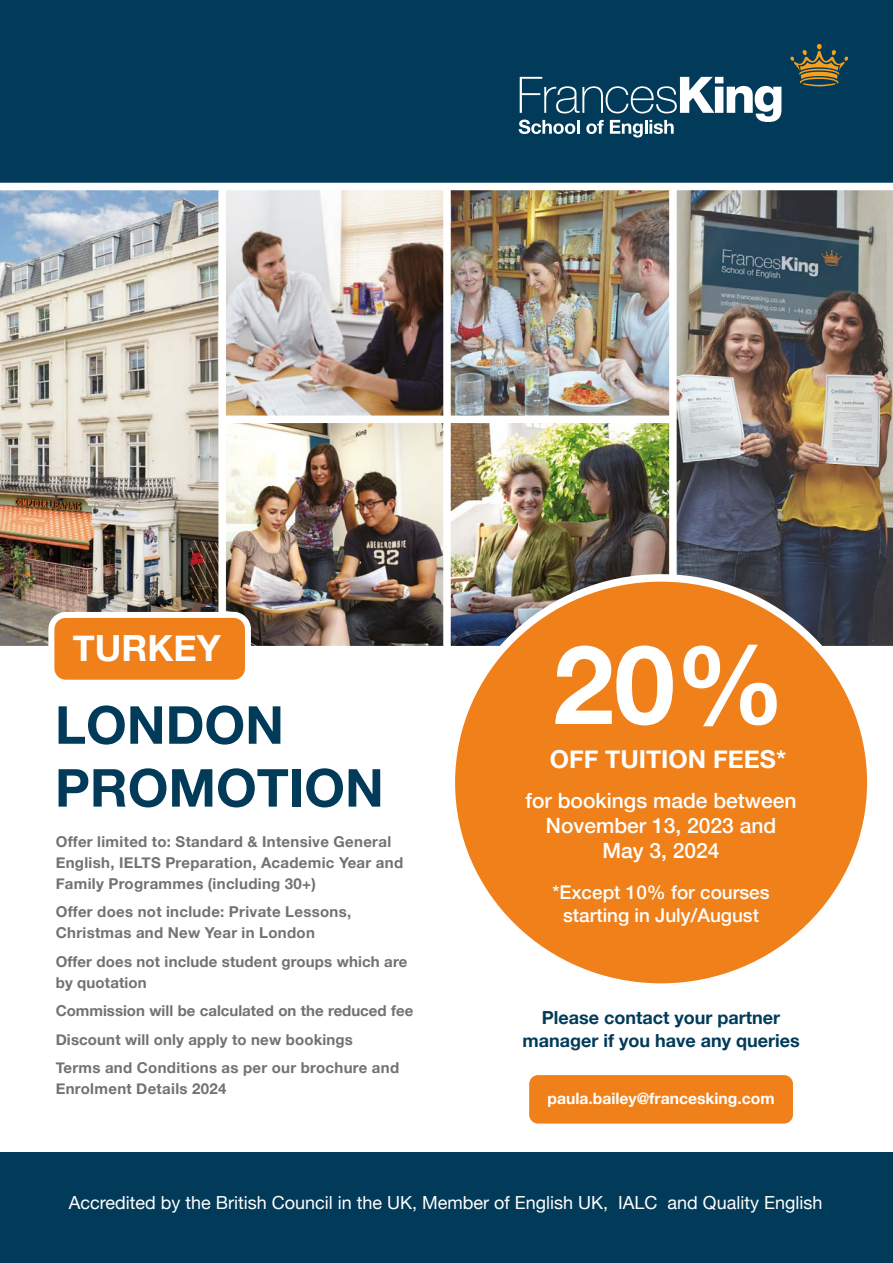
<style>
.page{position:relative;width:893px;height:1263px;background:#fff}
.page>*{position:absolute;margin:0;border:0;box-sizing:border-box;transform-origin:0 0}
.t1{font:700 109.8px "Helvetica Neue";color:#fff}
.t2{font:700 52.35px/62.8px "Helvetica Neue";color:#023b59}
.t3{font:700 36px "Helvetica Neue";color:#fff}
.t4{font:700 24.75px "Helvetica Neue";color:#fff}
.t5{font:500 21px/25.2px "Helvetica Neue";color:#fff;text-align:center}
.t6{font:500 18.9px/22.6px "Helvetica Neue";color:#fff;text-align:center}
.t7{font:18px "Helvetica Neue";color:#fff}
.t8{font:700 18px/22.5px "Helvetica Neue";color:#023b59;text-align:center}
.t9{font:700 15.75px "Helvetica Neue";color:#fff}
.t10{font:700 15px/21px "Helvetica Neue";letter-spacing:.02em;color:#727271}
</style>
<div class="page">
<div style="left:0;top:0;width:893px;height:264px;background:#023b59"></div>
<div style="left:0;top:1152px;width:893px;height:111px;background:#023b59"></div>
<svg style="left:790px;top:44px;width:58px;height:42px"></svg>
<svg style="left:519px;top:77px;width:262px;height:60px"></svg>
<img style="left:0;top:190px;width:218px;height:456px">
<img style="left:677px;top:190px;width:216px;height:456px">
<img style="left:226px;top:423px;width:217px;height:223px">
<img style="left:226px;top:190px;width:217px;height:226px">
<img style="left:451px;top:190px;width:218px;height:226px">
<img style="left:451px;top:423px;width:218px;height:223px">
<div style="left:0;top:183px;width:893px;height:7px;background:#fff"></div>
<div style="left:669px;top:185px;width:8px;height:466px;background:#fff"></div>
<div style="left:443px;top:185px;width:8px;height:466px;background:#fff"></div>
<div style="left:218px;top:185px;width:8px;height:466px;background:#fff"></div>
<div style="left:451px;top:578px;width:420px;height:409px;background:#f0801a;border-radius:50%"></div>
<div style="left:51px;top:615px;width:197px;height:68px;background:#f0801a;border-radius:14px"></div>
<div style="left:48px;top:612px;width:203px;height:74px;border:6px solid #fff;border-radius:14px"></div>
<div style="left:529px;top:1075px;width:264px;height:48px;background:#f0801a;border-radius:9px"></div>
<h3 class="t3" style="left:73px;top:620px;width:149px">TURKEY</h3>
<h2 class="t2" style="left:55px;top:695px;width:330px">LONDON<br>PROMOTION</h2>
<p class="t10" style="left:56px;top:831px;width:349px">Offer limited to: Standard &amp; Intensive General<br>English, IELTS Preparation, Academic Year and<br>Family Programmes (including 30+)</p>
<p class="t10" style="left:56px;top:902px;width:297px">Offer does not include: Private Lessons,<br>Christmas and New Year in London</p>
<p class="t10" style="left:56px;top:951px;width:353px">Offer does not include student groups which are by quotation</p>
<p class="t10" style="left:56px;top:997px;width:359px;line-height:28.5px">Commission will be calculated on the reduced fee<br>Discount will only apply to new bookings<br>Terms and Conditions as per our brochure and</p>
<p class="t10" style="left:56px;top:1079px;width:172px">Enrolment Details 2024</p>
<h1 class="t1" style="left:553px;top:599px;width:233px">20%</h1>
<h3 class="t4" style="left:550px;top:739px;width:238px">OFF TUITION FEES*</h3>
<h3 class="t5" style="left:525px;top:786px;width:273px">for bookings made between<br>November 13, 2023 and<br>May 3, 2024</h3>
<p class="t6" style="left:552px;top:880px;width:219px">*Except 10% for courses starting in July/August</p>
<p class="t8" style="left:522px;top:1007px;width:279px">Please contact your partner manager if you have any queries</p>
<p class="t9" style="left:547px;top:1086px;width:229px">paula.bailey@francesking.com</p>
<p class="t7" style="left:69px;top:1190px;width:755px">Accredited by the British Council in the UK, Member of English UK, IALC and Quality English</p>
</div>
